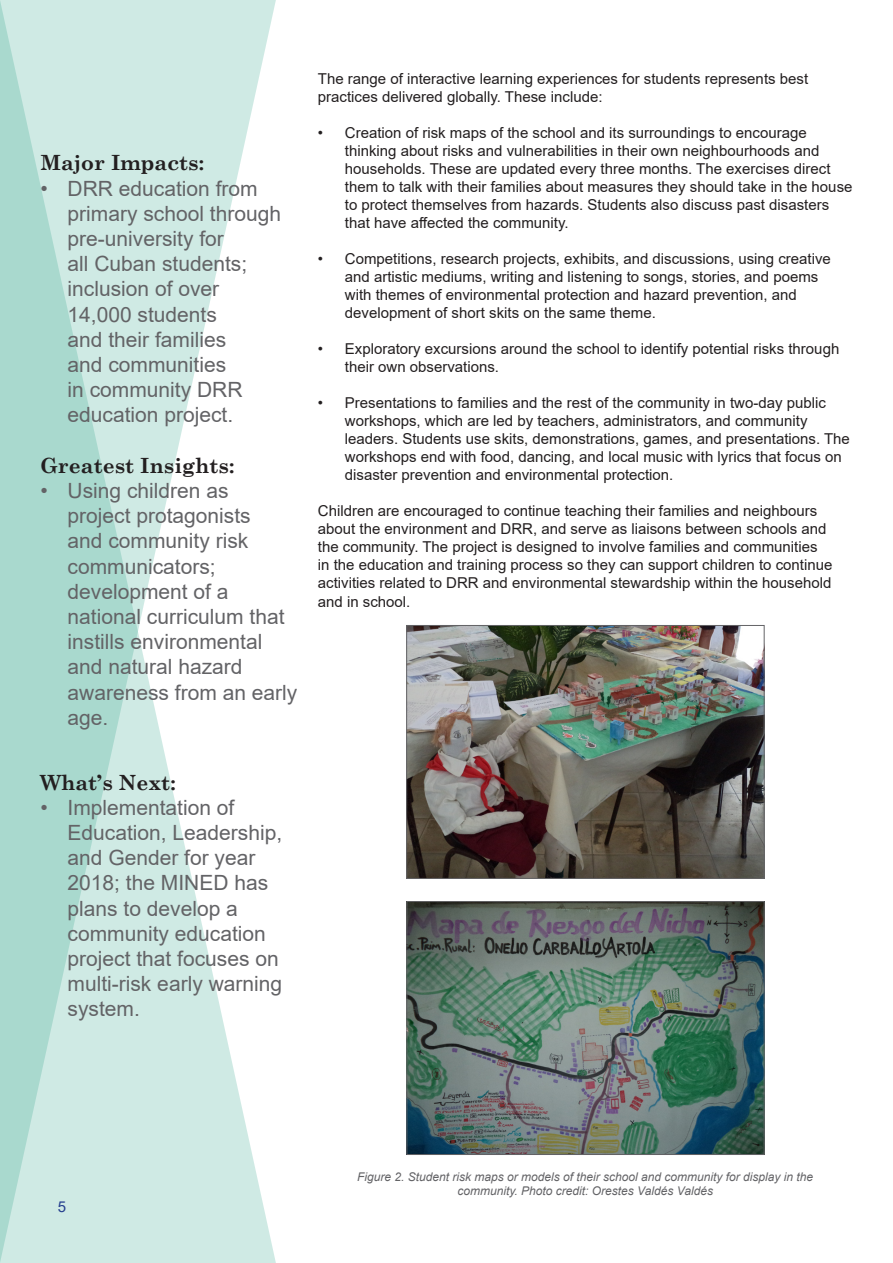
<style>
.page{position:relative;width:893px;height:1263px;background:#fff}
.page>*{position:absolute;margin:0;border:0;box-sizing:border-box;transform-origin:0 0}
.t1{font:21px/25.2px "Arial";color:#636366}
.Stats_Titles{font:700 21px "Century Schoolbook";color:#231f20}
.Body{font:15px/18px "Arial";color:#231f20}
.headers_and_footers{font:15px "Arial";color:#253f8e}
.captions_copy_2{font:italic 12px/14.4px "Arial";color:#636366;text-align:center}
</style>
<div class="page">
<svg style="left:0;top:0;width:276px;height:1263px;fill:#cfeae4"></svg>
<img style="left:409px;top:903px;width:353px;height:250px">
<div style="left:407px;top:901px;width:357px;height:254px;border:1px solid #636366"></div>
<img style="left:408px;top:627px;width:354px;height:250px">
<div style="left:406px;top:625px;width:358px;height:254px;border:1px solid #636366"></div>
<p class="Stats_Titles" style="left:40px;top:146px;width:165px">Major Impacts:</p>
<p class="t1" style="left:68px;top:175px;width:215px;text-indent:-27px">• DRR education from primary school through pre-university for<br>all Cuban students; inclusion of over<br>14,000 students<br>and their families<br>and communities<br>in community DRR education project.</p>
<p class="Stats_Titles" style="left:40px;top:449px;width:196px">Greatest Insights:</p>
<p class="t1" style="left:68px;top:478px;width:231px;text-indent:-27px">• Using children as<br>project protagonists<br>and community risk communicators; development of a national curriculum that instills environmental and natural hazard awareness from an early age.</p>
<p class="Stats_Titles" style="left:40px;top:766px;width:137px">What’s Next:</p>
<p class="t1" style="left:68px;top:795px;width:216px;text-indent:-27px">• Implementation of<br>Education, Leadership, and Gender for year<br>2018; the MINED has plans to develop a community education project that focuses on multi-risk early warning system.</p>
<p class="Body" style="left:318px;top:70px;width:492px">The range of interactive learning experiences for students represents best practices delivered globally. These include:</p>
<p class="Body" style="left:345px;top:124px;width:509px;text-indent:-27px">• Creation of risk maps of the school and its surroundings to encourage thinking about risks and vulnerabilities in their own neighbourhoods and households. These are updated every three months. The exercises direct them to talk with their families about measures they should take in the house to protect themselves from hazards. Students also discuss past disasters that have affected the community.</p>
<p class="Body" style="left:345px;top:250px;width:488px;text-indent:-27px">• Competitions, research projects, exhibits, and discussions, using creative and artistic mediums, writing and listening to songs, stories, and poems with themes of environmental protection and hazard prevention, and development of short skits on the same theme.</p>
<p class="Body" style="left:345px;top:340px;width:496px;text-indent:-27px">• Exploratory excursions around the school to identify potential risks through their own observations.</p>
<p class="Body" style="left:345px;top:394px;width:507px;text-indent:-27px">• Presentations to families and the rest of the community in two-day public workshops, which are led by teachers, administrators, and community leaders. Students use skits, demonstrations, games, and presentations. The workshops end with food, dancing, and local music with lyrics that focus on disaster prevention and environmental protection.</p>
<p class="Body" style="left:318px;top:502px;width:516px">Children are encouraged to continue teaching their families and neighbours about the environment and DRR, and serve as liaisons between schools and the community. The project is designed to involve families and communities in the education and training process so they can support children to continue activities related to DRR and environmental stewardship within the household and in school.</p>
<p class="headers_and_footers" style="left:58px;top:1196px;width:10px">5</p>
<p class="captions_copy_2" style="left:357px;top:1170px;width:458px">Figure 2. Student risk maps or models of their school and community for display in the community. Photo credit: Orestes Valdés Valdés</p>
</div>
